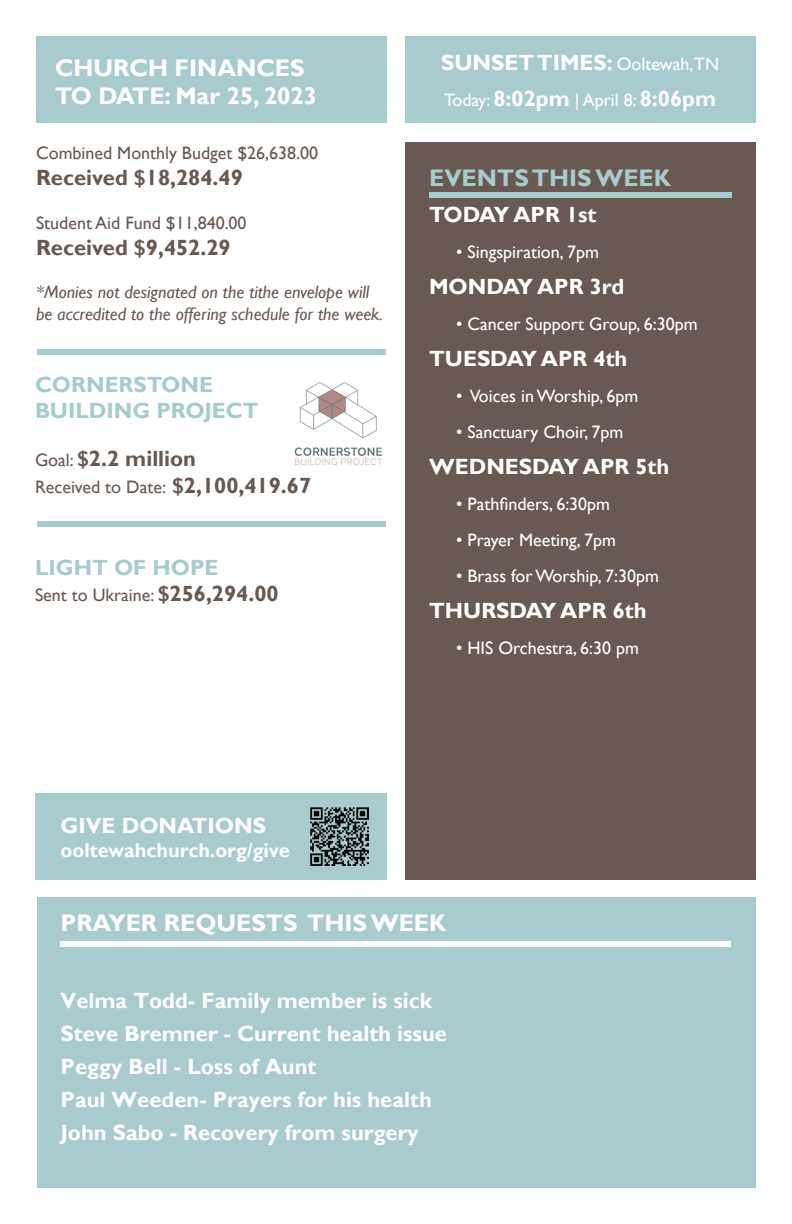
<style>
.page{position:relative;width:792px;height:1224px;background:#fff}
.page>*{position:absolute;margin:0;border:0;box-sizing:border-box;transform-origin:0 0}
.t1{font:700 24px "Gill Sans";color:#fff}
.t2{font:700 24px "Gill Sans";color:#a8cbcd}
.t3{font:700 22px/33px "Gill Sans";color:#fff}
.t4{font:700 22px "Gill Sans";color:#685952}
.t5{font:700 22px/26.4px "Gill Sans";color:#a8cbcd}
.t6{font:700 20px "Gill Sans";color:#fff}
.t7{font:18px "Gill Sans";color:#fff}
.t8{font:18px "Gill Sans";color:#685952}
.t9{font:italic 18px/21.6px "Gill Sans";color:#685952}
.s1{font-weight:400;font-size:18px}
.s2{font-weight:700;font-size:22px}
</style>
<div class="page">
<div style="left:35px;top:793px;width:352px;height:87px;background:#a8cbcd"></div>
<div style="left:36px;top:36px;width:351px;height:86px;background:#a8cbcd"></div>
<div style="left:405px;top:142px;width:351px;height:738px;background:#685952"></div>
<div style="left:405px;top:36px;width:351px;height:86px;background:#a8cbcd"></div>
<img style="left:294px;top:382px;width:89px;height:84px">
<img style="left:310px;top:807px;width:59px;height:59px">
<div style="left:37px;top:349px;width:349px;height:5px;background:#a8cbcd"></div>
<div style="left:37px;top:522px;width:349px;height:5px;background:#a8cbcd"></div>
<div style="left:429px;top:192px;width:302px;height:5px;background:#a8cbcd"></div>
<div style="left:37px;top:897px;width:719px;height:291px;background:#a8cbcd"></div>
<div style="left:61px;top:942px;width:670px;height:5px;background:#fff"></div>
<p class="t1" style="left:55px;top:53px;width:251px">CHURCH FINANCES</p>
<p class="t1" style="left:55px;top:82px;width:264px">TO DATE: Mar 25, 2023</p>
<p class="t8" style="left:36px;top:142px;width:284px">Combined Monthly Budget $26,638.00</p>
<p class="t4" style="left:36px;top:165px;width:208px">Received $18,284.49</p>
<p class="t8" style="left:36px;top:212px;width:212px">Student Aid Fund $11,840.00</p>
<p class="t4" style="left:36px;top:234px;width:196px">Received $9,452.29</p>
<p class="t9" style="left:36px;top:282px;width:349px">*Monies not designated on the tithe envelope will be accredited to the offering schedule for the week.</p>
<p class="t5" style="left:35px;top:372px;width:225px">CORNERSTONE<br>BUILDING PROJECT</p>
<p class="t4" style="left:35px;top:446px;width:163px"><span class="s1">Goal:</span> $2.2 million</p>
<p class="t8" style="left:35px;top:476px;width:278px">Received to Date: <span class="s2">$2,100,419.67</span></p>
<p class="t5" style="left:35px;top:555px;width:185px">LIGHT OF HOPE</p>
<p class="t8" style="left:35px;top:585px;width:245px">Sent to Ukraine: <span class="s2">$256,294.00</span></p>
<p class="t3" style="left:441px;top:47px;width:280px">SUNSET TIMES: <span class="s1">Ooltewah,TN</span></p>
<p class="t7" style="left:444px;top:89px;width:273px">Today: <span class="s2">8:02pm</span> | April 8: <span class="s2">8:06pm</span></p>
<p class="t2" style="left:429px;top:163px;width:243px">EVENTS THIS WEEK</p>
<p class="t3" style="left:429px;top:198px;width:169px">TODAY APR 1st</p>
<p class="t7" style="left:456px;top:241px;width:144px">• Singspiration, 7pm</p>
<p class="t3" style="left:429px;top:270px;width:197px">MONDAY APR 3rd</p>
<p class="t7" style="left:456px;top:313px;width:243px">• Cancer Support Group, 6:30pm</p>
<p class="t3" style="left:429px;top:342px;width:200px">TUESDAY APR 4th</p>
<p class="t7" style="left:456px;top:385px;width:184px">• Voices in Worship, 6pm</p>
<p class="t7" style="left:456px;top:421px;width:169px">• Sanctuary Choir, 7pm</p>
<p class="t3" style="left:429px;top:450px;width:242px">WEDNESDAY APR 5th</p>
<p class="t7" style="left:456px;top:493px;width:156px">• Pathfinders, 6:30pm</p>
<p class="t7" style="left:456px;top:529px;width:161px">• Prayer Meeting, 7pm</p>
<p class="t7" style="left:456px;top:565px;width:204px">• Brass for Worship, 7:30pm</p>
<p class="t3" style="left:429px;top:594px;width:219px">THURSDAY APR 6th</p>
<p class="t7" style="left:456px;top:637px;width:184px">• HIS Orchestra, 6:30 pm</p>
<p class="t3" style="left:61px;top:810px;width:207px">GIVE DONATIONS</p>
<p class="t6" style="left:61px;top:838px;width:231px">ooltewahchurch.org/give</p>
<p class="t1" style="left:61px;top:908px;width:387px">PRAYER REQUESTS THIS WEEK</p>
<p class="t3" style="left:61px;top:985px;width:388px">Velma Todd- Family member is sick<br>Steve Bremner - Current health issue<br>Peggy Bell - Loss of Aunt<br>Paul Weeden- Prayers for his health<br>John Sabo - Recovery from surgery</p>
</div>
